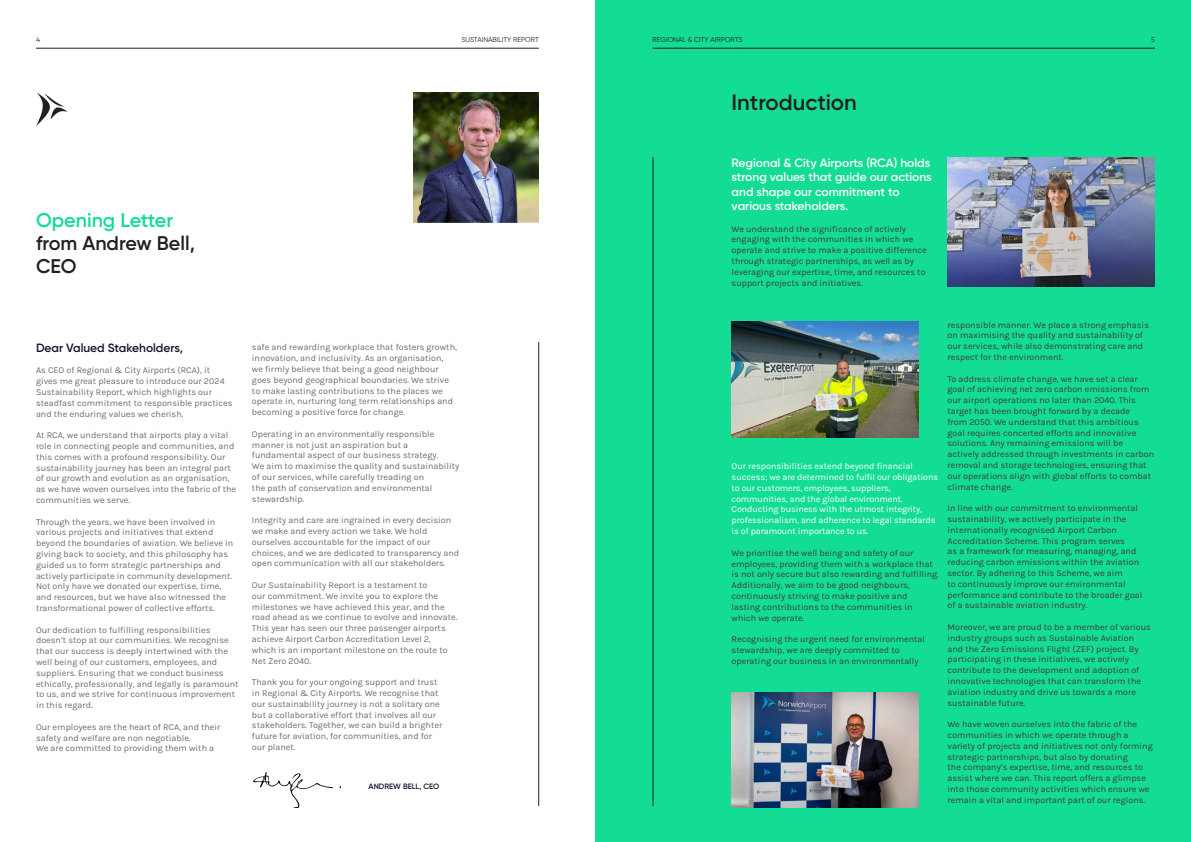
<style>
.page{position:relative;width:1191px;height:842px;background:#fff}
.page>*{position:absolute;margin:0;border:0;box-sizing:border-box;transform-origin:0 0}
.t1{font:600 22.2px "Gilroy";color:#231f20}
.t2{font:600 19.8px "Gilroy";color:#231f20}
.t3{font:600 19.8px "Gilroy";color:#13dd94}
.t4{font:600 12px/14.4px "Gilroy";color:#fff}
.t5{font:600 12px "Gilroy";color:#13142c}
.t6{font:9px/10.8px "Karla";color:#6c6d70}
.t7{font:9px/10.8px "Karla";color:#3e3e3f}
.t8{font:9px/10.8px "Karla";letter-spacing:-.01em;color:#fff}
.t9{font:600 7.7px "Gilroy";color:#13142c}
.t10{font:7px "Gilroy";color:#231f20}
</style>
<div class="page">
<div style="left:595px;top:0;width:596px;height:842px;background:#13dd94"></div>
<img style="left:731px;top:321px;width:187px;height:116px">
<img style="left:731px;top:692px;width:187px;height:116px">
<hr style="left:652px;top:48px;width:503px;height:1px;background:#231f20">
<hr style="left:36px;top:48px;width:503px;height:1px;background:#231f20">
<img style="left:414px;top:92px;width:125px;height:130px">
<hr style="left:653px;top:157px;width:1px;height:649px;background:#231f20">
<hr style="left:538px;top:342px;width:1px;height:464px;background:#231f20">
<img style="left:254px;top:773px;width:86px;height:35px">
<img style="left:947px;top:157px;width:208px;height:130px">
<svg style="left:36px;top:92px;width:32px;height:34px"></svg>
<p class="t10" style="left:36px;top:35px;width:6px">4</p>
<p class="t10" style="left:461px;top:35px;width:79px">SUSTAINABILITY REPORT</p>
<p class="t10" style="left:652px;top:35px;width:91px">REGIONAL &amp; CITY AIRPORTS</p>
<p class="t10" style="left:1151px;top:35px;width:5px">5</p>
<p class="t3" style="left:36px;top:207px;width:139px">Opening Letter</p>
<p class="t2" style="left:36px;top:231px;width:160px">from Andrew Bell,</p>
<p class="t2" style="left:36px;top:254px;width:42px">CEO</p>
<p class="t5" style="left:36px;top:340px;width:148px">Dear Valued Stakeholders,</p>
<p class="t6" style="left:36px;top:365px;width:198px">As CEO of Regional &amp; City Airports (RCA), it gives me great pleasure to introduce our 2024<br>Sustainability Report, which highlights our steadfast commitment to responsible practices and the enduring values we cherish.</p>
<p class="t6" style="left:36px;top:429px;width:202px">At RCA, we understand that airports play a vital role in connecting people and communities, and this comes with a profound responsibility. Our sustainability journey has been an integral part of our growth and evolution as an organisation, as we have woven ourselves into the fabric of the communities we serve.</p>
<p class="t6" style="left:36px;top:516px;width:199px">Through the years, we have been involved in various projects and initiatives that extend beyond the boundaries of aviation. We believe in giving back to society, and this philosophy has guided us to form strategic partnerships and actively participate in community development.<br>Not only have we donated our expertise, time, and resources, but we have also witnessed the transformational power of collective efforts.</p>
<p class="t6" style="left:36px;top:624px;width:176px">Our dedication to fulfilling responsibilities</p>
<p class="t6" style="left:36px;top:635px;width:204px">doesn’t stop at our communities. We recognise that our success is deeply intertwined with the well being of our customers, employees, and suppliers. Ensuring that we conduct business ethically, professionally, and legally is paramount to us, and we strive for continuous improvement in this regard.</p>
<p class="t6" style="left:36px;top:721px;width:186px">Our employees are the heart of RCA, and their safety and welfare are non negotiable.</p>
<p class="t6" style="left:36px;top:743px;width:180px">We are committed to providing them with a</p>
<p class="t6" style="left:252px;top:342px;width:206px">safe and rewarding workplace that fosters growth, innovation, and inclusivity. As an organisation,<br>we firmly believe that being a good neighbour goes beyond geographical boundaries. We strive to make lasting contributions to the places we operate in, nurturing long term relationships and becoming a positive force for change.</p>
<p class="t6" style="left:252px;top:428px;width:188px">Operating in an environmentally responsible manner is not just an aspiration but a fundamental aspect of our business strategy.</p>
<p class="t6" style="left:252px;top:460px;width:209px">We aim to maximise the quality and sustainability</p>
<p class="t6" style="left:252px;top:471px;width:182px">of our services, while carefully treading on the path of conservation and environmental stewardship.</p>
<p class="t6" style="left:252px;top:514px;width:209px">Integrity and care are ingrained in every decision we make and every action we take. We hold ourselves accountable for the impact of our choices, and we are dedicated to transparency and open communication with all our stakeholders.</p>
<p class="t6" style="left:252px;top:579px;width:207px">Our Sustainability Report is a testament to<br>our commitment. We invite you to explore the milestones we have achieved this year, and the road ahead as we continue to evolve and innovate.<br>This year has seen our three passenger airports achieve Airport Carbon Accreditation Level 2,</p>
<p class="t6" style="left:252px;top:644px;width:197px">which is an important milestone on the route to<br>Net Zero 2040.</p>
<p class="t6" style="left:252px;top:676px;width:192px">Thank you for your ongoing support and trust in Regional &amp; City Airports. We recognise that our sustainability journey is not a solitary one but a collaborative effort that involves all our stakeholders. Together, we can build a brighter future for aviation, for communities, and for</p>
<p class="t6" style="left:252px;top:741px;width:45px">our planet.</p>
<p class="t9" style="left:369px;top:781px;width:72px">ANDREW BELL, CEO</p>
<p class="t1" style="left:731px;top:89px;width:127px">Introduction</p>
<p class="t4" style="left:731px;top:155px;width:202px">Regional &amp; City Airports (RCA) holds strong values that guide our actions and shape our commitment to various stakeholders.</p>
<p class="t7" style="left:731px;top:223px;width:197px">We understand the significance of actively engaging with the communities in which we operate and strive to make a positive difference through strategic partnerships, as well as by leveraging our expertise, time, and resources to support projects and initiatives.</p>
<p class="t8" style="left:731px;top:461px;width:208px">Our responsibilities extend beyond financial success; we are determined to fulfil our obligations to our customers, employees, suppliers, communities, and the global environment.<br>Conducting business with the utmost integrity, professionalism, and adherence to legal standards is of paramount importance to us.</p>
<p class="t7" style="left:731px;top:547px;width:209px">We prioritise the well being and safety of our employees, providing them with a workplace that is not only secure but also rewarding and fulfilling.<br>Additionally, we aim to be good neighbours, continuously striving to make positive and</p>
<p class="t7" style="left:731px;top:601px;width:182px">lasting contributions to the communities in which we operate.</p>
<p class="t7" style="left:731px;top:633px;width:195px">Recognising the urgent need for environmental stewardship, we are deeply committed to</p>
<p class="t7" style="left:731px;top:655px;width:188px">operating our business in an environmentally</p>
<p class="t7" style="left:947px;top:319px;width:203px">responsible manner. We place a strong emphasis on maximising the quality and sustainability of our services, while also demonstrating care and respect for the environment.</p>
<p class="t7" style="left:947px;top:373px;width:208px">To address climate change, we have set a clear goal of achieving net zero carbon emissions from our airport operations no later than 2040. This target has been brought forward by a decade<br>from 2050. We understand that this ambitious goal requires concerted efforts and innovative solutions. Any remaining emissions will be actively addressed through investments in carbon removal and storage technologies, ensuring that our operations align with global efforts to combat climate change.</p>
<p class="t7" style="left:947px;top:502px;width:196px">In line with our commitment to environmental sustainability, we actively participate in the internationally recognised Airport Carbon Accreditation Scheme. This program serves<br>as a framework for measuring, managing, and reducing carbon emissions within the aviation sector. By adhering to this Scheme, we aim<br>to continuously improve our environmental performance and contribute to the broader goal</p>
<p class="t7" style="left:947px;top:600px;width:141px">of a sustainable aviation industry.</p>
<p class="t7" style="left:947px;top:621px;width:205px">Moreover, we are proud to be a member of various industry groups such as Sustainable Aviation and the Zero Emissions Flight (ZEF) project. By participating in these initiatives, we actively contribute to the development and adoption of innovative technologies that can transform the aviation industry and drive us towards a more sustainable future.</p>
<p class="t7" style="left:947px;top:718px;width:207px">We have woven ourselves into the fabric of the communities in which we operate through a variety of projects and initiatives not only forming strategic partnerships, but also by donating<br>the company’s expertise, time, and resources to assist where we can. This report offers a glimpse into those community activities which ensure we remain a vital and important part of our regions.</p>
</div>
